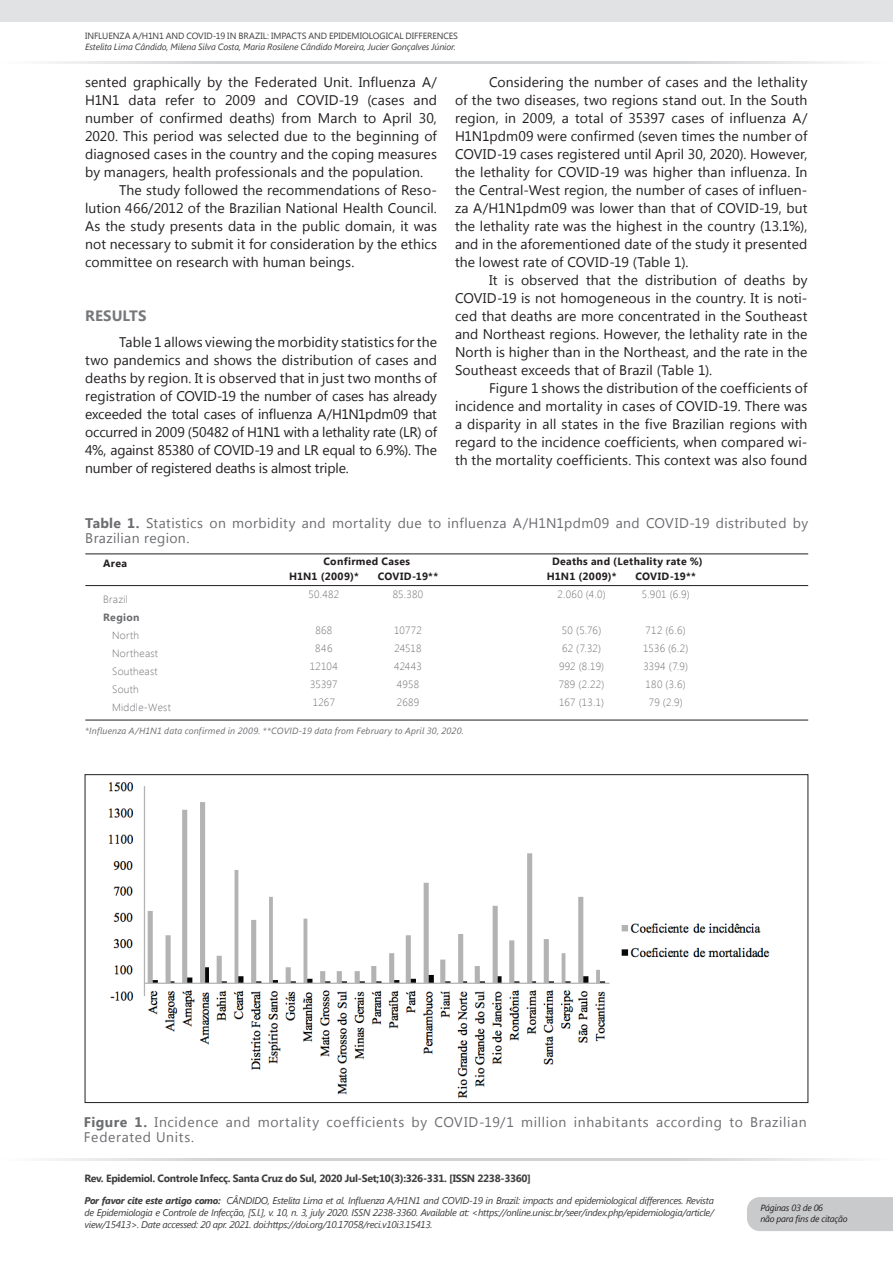
<style>
.page{position:relative;width:893px;height:1263px;background:#fff}
.page>*{position:absolute;margin:0;border:0;box-sizing:border-box;transform-origin:0 0}
.SESSAO{font:700 15px "Segoe UI";letter-spacing:.005em;color:#76787b}
.texto_ok{font:13.95px/18px "Segoe UI";letter-spacing:.005em;color:#231f20;text-align:justify}
.TABELA{font:13.95px/15px "Segoe UI";letter-spacing:.04em;color:#6c6d70}
.texto_ok-2{font:300 10.5px "Segoe UI";letter-spacing:.025em;color:#6c6d70}
.t1{font:700 10.5px "Segoe UI";letter-spacing:-.03em;color:#3e3e3f}
.texto_ok-3{font:700 10.5px "Segoe UI";letter-spacing:.03em;color:#231f20}
.texto_ok-4{font:700 10.5px "Segoe UI";letter-spacing:.03em;color:#6c6d70}
.t2{font:italic 9.75px/11.7px "Segoe UI";letter-spacing:-.03em;color:#3e3e3f;text-align:justify}
.t3{font:italic 9px "Segoe UI";letter-spacing:-.01em;color:#3e3e3f}
.legenda_TABELA{font:italic 9px "Segoe UI";letter-spacing:.02em;color:#6c6d70}
.t4{font:9px "Segoe UI";letter-spacing:-.01em;color:#3e3e3f}
.t5{font:italic 9px "Segoe UI";letter-spacing:-.03em;color:#231f20}
.s1{font-weight:700}
</style>
<div class="page">
<hr style="left:0;top:61px;width:447px;height:3px;background:#d1d2d4">
<hr style="left:446px;top:61px;width:447px;height:3px;background:#d1d2d4">
<div style="left:0;top:0;width:893px;height:21px;background:#e1e2e4"></div>
<div style="left:747px;top:1197px;width:146px;height:34px;background:#c9cacc"></div>
<hr style="left:0;top:1158px;width:446px;height:3px;background:#d1d2d4">
<hr style="left:446px;top:1158px;width:446px;height:3px;background:#d1d2d4">
<hr style="left:85px;top:553px;width:723px;height:1px;background:#231f20">
<hr style="left:85px;top:585px;width:723px;height:1px;background:#231f20">
<hr style="left:85px;top:720px;width:723px;height:1px;background:#231f20">
<img style="left:108px;top:782px;width:662px;height:317px">
<p class="t4" style="left:85px;top:29px;width:374px">INFLUENZA A/H1N1 AND COVID-19 IN BRAZIL: IMPACTS AND EPIDEMIOLOGICAL DIFFERENCES</p>
<p class="t3" style="left:85px;top:40px;width:372px">Estelita Lima Cândido, Milena Silva Costa, Maria Rosilene Cândido Moreira, Jucier Gonçalves Júnior.</p>
<p class="texto_ok" style="left:85px;top:72px;width:353px">sented graphically by the Federated Unit. Influenza A/ H1N1 data refer to 2009 and COVID-19 (cases and number of confirmed deaths) from March to April 30, 2020. This period was selected due to the beginning of diagnosed cases in the country and the coping measures by managers, health professionals and the population.</p>
<p class="texto_ok" style="left:85px;top:180px;width:353px;text-indent:34px">The study followed the recommendations of Reso&shy;lution 466/2012 of the Brazilian National Health Council.<br>As the study presents data in the public domain, it was not necessary to submit it for consideration by the ethics committee on research with human beings.</p>
<p class="SESSAO" style="left:85px;top:305px;width:63px">RESULTS</p>
<p class="texto_ok" style="left:85px;top:333px;width:353px;text-indent:34px">Table 1 allows viewing the morbidity statistics for the two pandemics and shows the distribution of cases and deaths by region. It is observed that in just two months of registration of COVID-19 the number of cases has already exceeded the total cases of influenza A/H1N1pdm09 that occurred in 2009 (50482 of H1N1 with a lethality rate (LR) of 4%, against 85380 of COVID-19 and LR equal to 6.9%). The number of registered deaths is almost triple.</p>
<p class="texto_ok" style="left:455px;top:72px;width:354px;text-indent:34px">Considering the number of cases and the lethality of the two diseases, two regions stand out. In the South region, in 2009, a total of 35397 cases of influenza A/ H1N1pdm09 were confirmed (seven times the number of COVID-19 cases registered until April 30, 2020). However, the lethality for COVID-19 was higher than influenza. In the Central-West region, the number of cases of influen&shy;za A/H1N1pdm09 was lower than that of COVID-19, but the lethality rate was the highest in the country (13.1%), and in the aforementioned date of the study it presented the lowest rate of COVID-19 (Table 1).</p>
<p class="texto_ok" style="left:455px;top:270px;width:354px;text-indent:34px">It is observed that the distribution of deaths by COVID-19 is not homogeneous in the country. It is noti&shy;ced that deaths are more concentrated in the Southeast and Northeast regions. However, the lethality rate in the North is higher than in the Northeast, and the rate in the Southeast exceeds that of Brazil (Table 1).</p>
<p class="texto_ok" style="left:455px;top:378px;width:354px;text-indent:34px">Figure 1 shows the distribution of the coefficients of incidence and mortality in cases of COVID-19. There was a disparity in all states in the five Brazilian regions with regard to the incidence coefficients, when compared wi&shy;th the mortality coefficients. This context was also found</p>
<p class="TABELA" style="left:85px;top:514px;width:724px"><span class="s1">Table 1.</span> Statistics on morbidity and mortality due to influenza A/H1N1pdm09 and COVID-19 distributed by<br>Brazilian region.</p>
<p class="texto_ok-3" style="left:103px;top:555px;width:25px">Area</p>
<p class="texto_ok-2" style="left:103px;top:592px;width:26px">Brazil</p>
<p class="texto_ok-4" style="left:103px;top:609px;width:38px">Region</p>
<p class="texto_ok-2" style="left:112px;top:628px;width:29px">North</p>
<p class="texto_ok-2" style="left:112px;top:646px;width:47px">Northeast</p>
<p class="texto_ok-2" style="left:112px;top:664px;width:47px">Southeast</p>
<p class="texto_ok-2" style="left:112px;top:682px;width:28px">South</p>
<p class="texto_ok-2" style="left:112px;top:700px;width:60px">Middle-West</p>
<p class="texto_ok-3" style="left:323px;top:554px;width:88px">Confirmed Cases</p>
<p class="texto_ok-3" style="left:552px;top:554px;width:152px">Deaths and (Lethality rate %)</p>
<p class="texto_ok-3" style="left:289px;top:569px;width:71px">H1N1 (2009)*</p>
<p class="texto_ok-2" style="left:308px;top:587px;width:32px">50.482</p>
<p class="texto_ok-2" style="left:315px;top:623px;width:18px">868</p>
<p class="texto_ok-2" style="left:315px;top:641px;width:19px">846</p>
<p class="texto_ok-2" style="left:310px;top:659px;width:30px">12104</p>
<p class="texto_ok-2" style="left:310px;top:677px;width:29px">35397</p>
<p class="texto_ok-2" style="left:313px;top:695px;width:24px">1267</p>
<p class="texto_ok-3" style="left:378px;top:569px;width:62px">COVID-19**</p>
<p class="texto_ok-2" style="left:393px;top:587px;width:32px">85.380</p>
<p class="texto_ok-2" style="left:394px;top:623px;width:29px">10772</p>
<p class="texto_ok-2" style="left:394px;top:641px;width:29px">24518</p>
<p class="texto_ok-2" style="left:394px;top:659px;width:29px">42443</p>
<p class="texto_ok-2" style="left:397px;top:677px;width:24px">4958</p>
<p class="texto_ok-2" style="left:397px;top:695px;width:24px">2689</p>
<p class="texto_ok-3" style="left:547px;top:569px;width:71px">H1N1 (2009)*</p>
<p class="texto_ok-2" style="left:557px;top:587px;width:50px">2.060 (4.0)</p>
<p class="texto_ok-2" style="left:562px;top:623px;width:41px">50 (5.76)</p>
<p class="texto_ok-2" style="left:562px;top:641px;width:41px">62 (7.32)</p>
<p class="texto_ok-2" style="left:559px;top:659px;width:47px">992 (8.19)</p>
<p class="texto_ok-2" style="left:559px;top:677px;width:47px">789 (2.22)</p>
<p class="texto_ok-2" style="left:559px;top:695px;width:46px">167 (13.1)</p>
<p class="texto_ok-3" style="left:635px;top:569px;width:62px">COVID-19**</p>
<p class="texto_ok-2" style="left:642px;top:587px;width:49px">5.901 (6.9)</p>
<p class="texto_ok-2" style="left:646px;top:623px;width:42px">712 (6.6)</p>
<p class="texto_ok-2" style="left:643px;top:641px;width:47px">1536 (6.2)</p>
<p class="texto_ok-2" style="left:643px;top:659px;width:46px">3394 (7.9)</p>
<p class="texto_ok-2" style="left:646px;top:677px;width:42px">180 (3.6)</p>
<p class="texto_ok-2" style="left:649px;top:695px;width:35px">79 (2.9)</p>
<p class="legenda_TABELA" style="left:85px;top:725px;width:380px">*Influenza A/H1N1 data confirmed in 2009. **COVID-19 data from February to April 30, 2020.</p>
<p class="TABELA" style="left:84px;top:1114px;width:724px"><span class="s1">Figure 1.</span> Incidence and mortality coefficients by COVID-19/1 million inhabitants according to Brazilian<br>Federated Units.</p>
<p class="t1" style="left:85px;top:1170px;width:448px">Rev. Epidemiol. Controle Infecç. Santa Cruz do Sul, 2020 Jul-Set;10(3):326-331. [ISSN 2238-3360]</p>
<p class="t2" style="left:85px;top:1194px;width:631px"><span class="s1">Por favor cite este artigo como:</span> CÂNDIDO, Estelita Lima et al. Influenza A/H1N1 and COVID-19 in Brazil: impacts and epidemiological differences. Revista de Epidemiologia e Controle de Infecção, [S.l.], v. 10, n. 3, july 2020. ISSN 2238-3360. Available at: &lt;https://online.unisc.br/seer/index.php/epidemiologia/article/ view/15413&gt;. Date accessed: 20 apr. 2021. doi:https://doi.org/10.17058/reci.v10i3.15413.</p>
<p class="t5" style="left:760px;top:1201px;width:64px">Páginas 03 de 06</p>
<p class="t5" style="left:760px;top:1212px;width:88px">não para fins de citação</p>
</div>
